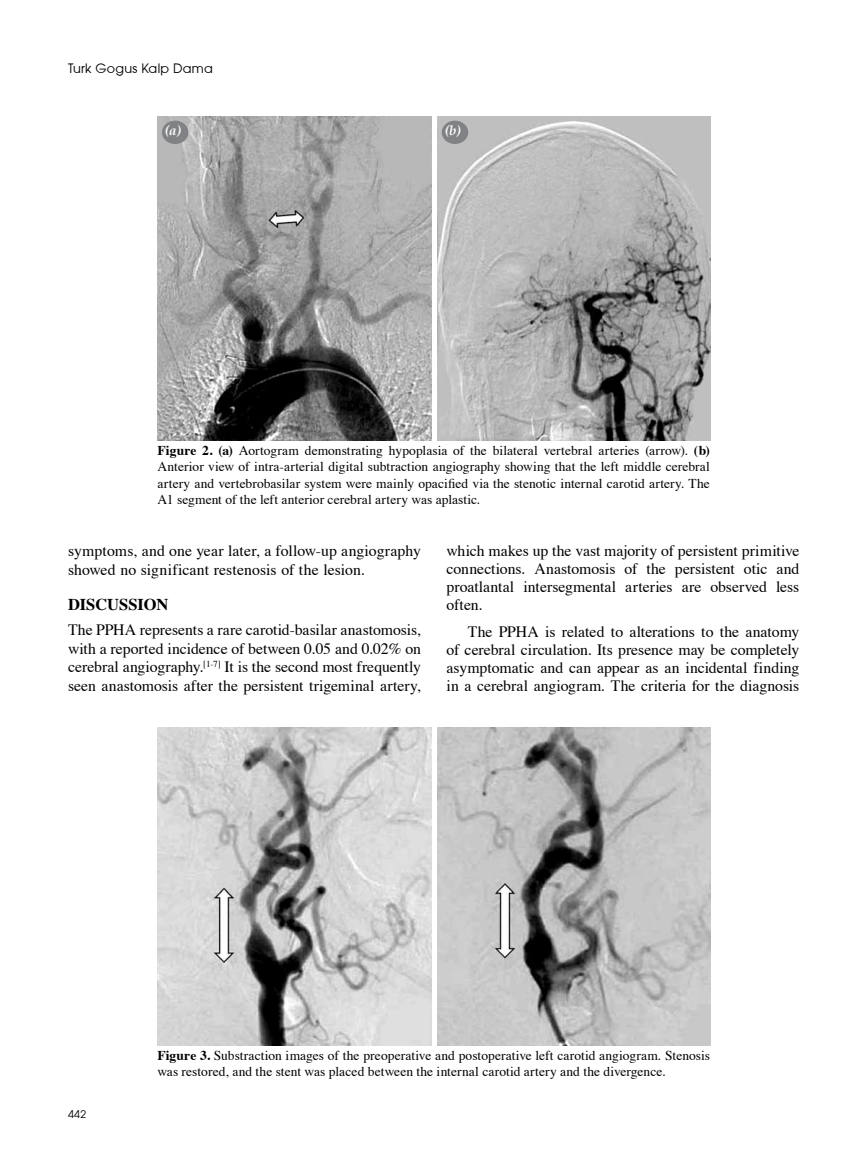
<style>
.page{position:relative;width:859px;height:1170px;background:#fff}
.page>*{position:absolute;margin:0;border:0;box-sizing:border-box;transform-origin:0 0}
.t1{font:700 16.5px "Times";letter-spacing:-.005em;color:#000}
.t2{font:15.75px/18px "Times";color:#000;text-align:justify}
.t3{font:13.5px/16.5px "Times";letter-spacing:.005em;color:#000;text-align:justify}
.t4{font:italic 700 13.5px "Palatino";color:#fff}
.t5{font:12.75px "Avant Garde";letter-spacing:.02em;color:#000}
.t6{font:10.5px "Avant Garde";color:#000}
.s1{font-weight:700}
</style>
<div class="page">
<img style="left:157px;top:116px;width:553px;height:324px">
<hr style="left:433px;top:115px;width:4px;height:326px;background:#fff">
<div style="left:162px;top:121px;width:26px;height:23px;background:#808285;border-radius:50%"></div>
<div style="left:442px;top:121px;width:26px;height:23px;background:#808285;border-radius:50%"></div>
<img style="left:157px;top:727px;width:553px;height:318px">
<div style="left:432px;top:726px;width:5px;height:321px;background:#fff"></div>
<p class="t5" style="left:68px;top:61px;width:146px">Turk Gogus Kalp Dama</p>
<p class="t4" style="left:165px;top:122px;width:18px">(a)</p>
<p class="t4" style="left:445px;top:122px;width:17px">(b)</p>
<p class="t3" style="left:157px;top:442px;width:554px"><span class="s1">Figure 2. (a)</span> Aortogram demonstrating hypoplasia of the bilateral vertebral arteries (arrow). <span class="s1">(b)<br></span>Anterior view of intra-arterial digital subtraction angiography showing that the left middle cerebral artery and vertebrobasilar system were mainly opacified via the stenotic internal carotid artery. The A1 segment of the left anterior cerebral artery was aplastic.</p>
<p class="t2" style="left:68px;top:541px;width:354px;line-height:18.6px">symptoms, and one year later, a follow-up angiography showed no significant restenosis of the lesion.</p>
<p class="t1" style="left:68px;top:589px;width:102px">DISCUSSION</p>
<p class="t2" style="left:68px;top:620px;width:354px;line-height:18.6px">The PPHA represents a rare carotid-basilar anastomosis, with a reported incidence of between 0.05 and 0.02% on cerebral angiography.<sup>[1-7]</sup> It is the second most frequently seen anastomosis after the persistent trigeminal artery,</p>
<p class="t2" style="left:446px;top:542px;width:354px">which makes up the vast majority of persistent primitive connections. Anastomosis of the persistent otic and proatlantal intersegmental arteries are observed less often.</p>
<p class="t2" style="left:446px;top:622px;width:354px;text-indent:21px">The PPHA is related to alterations to the anatomy of cerebral circulation. Its presence may be completely asymptomatic and can appear as an incidental finding in a cerebral angiogram. The criteria for the diagnosis</p>
<p class="t6" style="left:68px;top:1107px;width:20px">442</p>
<p class="t3" style="left:157px;top:1046px;width:554px"><span class="s1">Figure 3.</span> Substraction images of the preoperative and postoperative left carotid angiogram. Stenosis was restored, and the stent was placed between the internal carotid artery and the divergence.</p>
</div>
